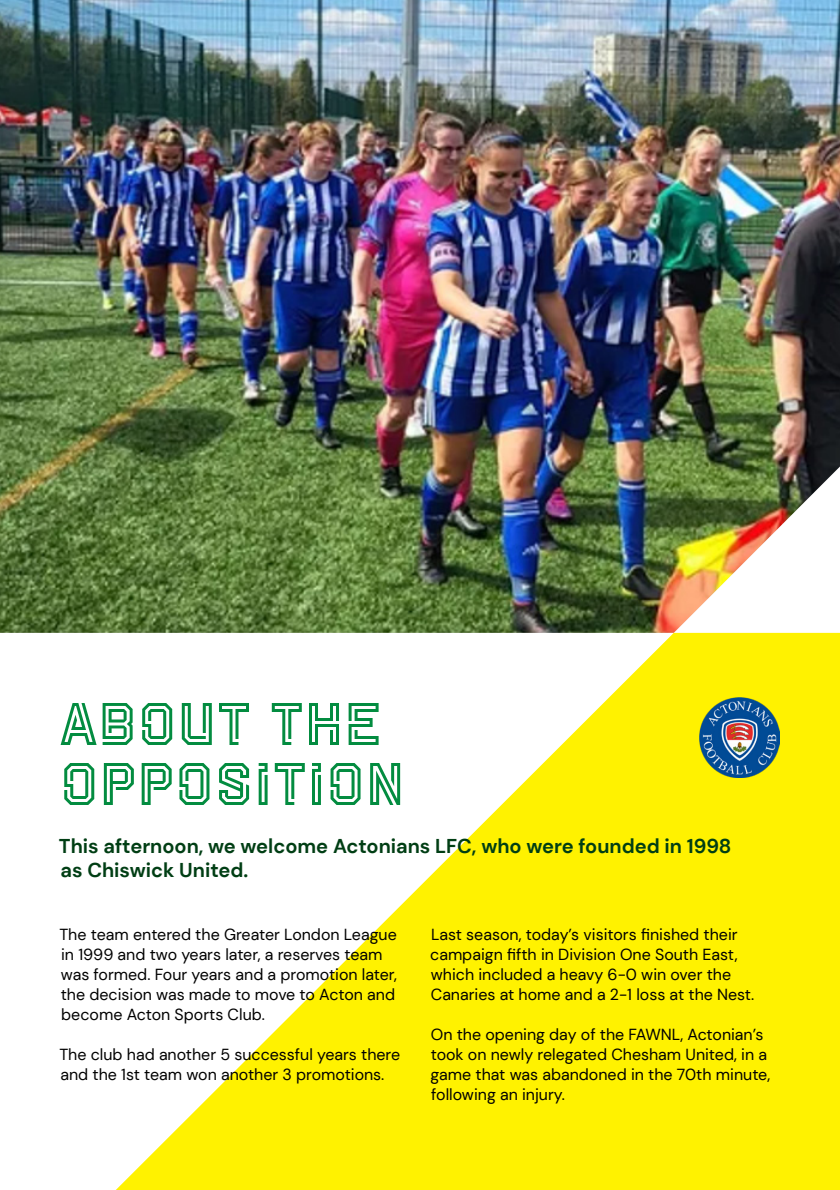
<style>
.page{position:relative;width:840px;height:1190px;background:#fff}
.page>*{position:absolute;margin:0;border:0;box-sizing:border-box;transform-origin:0 0}
.t1{font:60px/60px "Norwich Weave Double";color:#038c40}
.t2{font:700 20px/24px "DM Sans";color:#003e14}
.t3{font:16px/20px "DM Sans";color:#000}
</style>
<div class="page">
<img style="left:0;top:0;width:840px;height:633px">
<svg style="left:116px;top:633px;width:724px;height:557px;fill:#fff200"></svg>
<img style="left:699px;top:697px;width:81px;height:81px">
<h1 class="t1" style="left:59px;top:694px;width:337px">ABOUT THE<br>OPPOSITION</h1>
<p class="t2" style="left:59px;top:834px;width:674px">This afternoon, we welcome Actonians LFC, who were founded in 1998 as Chiswick United.</p>
<p class="t3" style="left:59px;top:924px;width:339px">The team entered the Greater London League in 1999 and two years later, a reserves team was formed. Four years and a promotion later, the decision was made to move to Acton and become Acton Sports Club.</p>
<p class="t3" style="left:59px;top:1044px;width:342px">The club had another 5 successful years there and the 1st team won another 3 promotions.</p>
<p class="t3" style="left:430px;top:924px;width:326px">Last season, today’s visitors finished their campaign fifth in Division One South East, which included a heavy 6-0 win over the Canaries at home and a 2-1 loss at the Nest.</p>
<p class="t3" style="left:430px;top:1024px;width:341px">On the opening day of the FAWNL, Actonian’s took on newly relegated Chesham United, in a game that was abandoned in the 70th minute, following an injury.</p>
</div>
